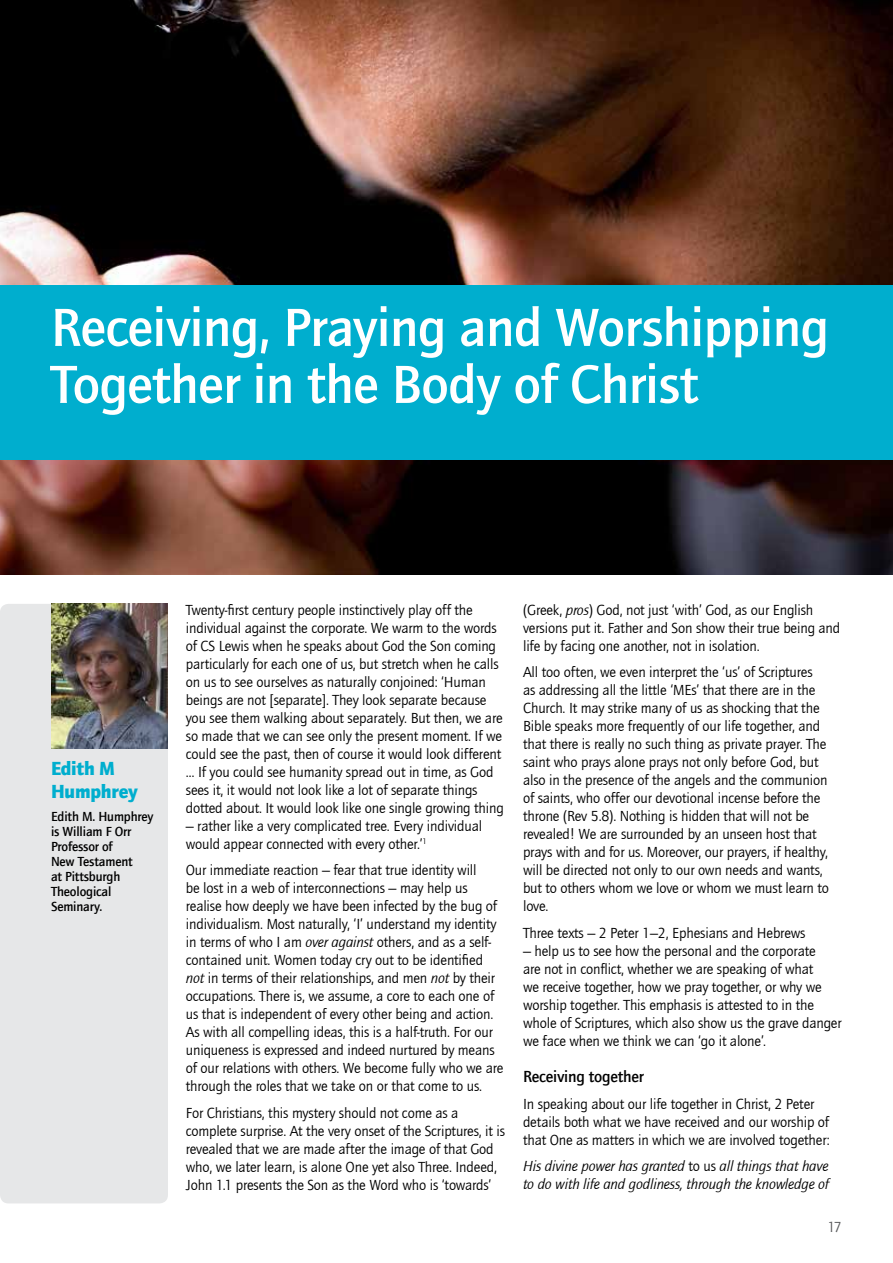
<style>
.page{position:relative;width:893px;height:1263px;background:#fff}
.page>*{position:absolute;margin:0;border:0;box-sizing:border-box;transform-origin:0 0}
.t1{font:500 55.5px/57px "ITC Quay Sans Com";letter-spacing:-.01em;color:#fff}
.t2{font:900 19.5px/22.5px "ITC Quay Sans Com";letter-spacing:-.01em;color:#00aece}
.t3{font:500 16.5px "ITC Quay Sans Com";letter-spacing:-.01em;color:#000}
.t4{font:15px/18px "ITC Quay Sans Com";letter-spacing:-.01em;color:#000}
.t5{font:italic 15px/18px "ITC Quay Sans Com";letter-spacing:-.01em;color:#000}
.t6{font:15px "ITC Quay Sans Com";color:#58595b}
.t7{font:500 13.5px/15px "ITC Quay Sans Com";letter-spacing:-.01em;color:#000}
.s1{font-style:italic}
.s2{font-style:normal}
</style>
<div class="page">
<img style="left:0;top:0;width:893px;height:574px">
<div style="left:0;top:285px;width:893px;height:174px;background:#00aece"></div>
<div style="left:0;top:604px;width:168px;height:599px;background:#e6e7e8;border-radius:9px"></div>
<img style="left:51px;top:604px;width:117px;height:144px">
<h1 class="t1" style="left:51px;top:297px;width:780px">Receiving, Praying and Worshipping<br>Together in the Body of Christ</h1>
<h2 class="t2" style="left:51px;top:757px;width:88px">Edith M<br>Humphrey</h2>
<p class="t7" style="left:51px;top:809px;width:104px">Edith M. Humphrey is William F Orr<br>Professor of<br>New Testament<br>at Pittsburgh<br>Theological<br>Seminary.</p>
<p class="t4" style="left:186px;top:600px;width:319px">Twenty-first century people instinctively play off the individual against the corporate. We warm to the words of CS Lewis when he speaks about God the Son coming particularly for each one of us, but stretch when he calls on us to see ourselves as naturally conjoined: ‘Human beings are not [separate]. They look separate because you see them walking about separately. But then, we are so made that we can see only the present moment. If we could see the past, then of course it would look different … If you could see humanity spread out in time, as God sees it, it would not look like a lot of separate things dotted about. It would look like one single growing thing</p>
<p class="t4" style="left:186px;top:816px;width:298px">– rather like a very complicated tree. Every individual would appear connected with every other.’<sup>1</sup></p>
<p class="t4" style="left:186px;top:861px;width:319px">Our immediate reaction – fear that true identity will<br>be lost in a web of interconnections – may help us realise how deeply we have been infected by the bug of individualism. Most naturally, ‘I’ understand my identity in terms of who I am <span class="s1">over against</span> others, and as a self&shy;contained unit. Women today cry out to be identified <span class="s1">not</span> in terms of their relationships, and men <span class="s1">not</span> by their occupations. There is, we assume, a core to each one of us that is independent of every other being and action.<br>As with all compelling ideas, this is a half-truth. For our uniqueness is expressed and indeed nurtured by means of our relations with others. We become fully who we are through the roles that we take on or that come to us.</p>
<p class="t4" style="left:186px;top:1103px;width:321px">For Christians, this mystery should not come as a complete surprise. At the very onset of the Scriptures, it is revealed that we are made after the image of that God who, we later learn, is alone One yet also Three. Indeed, John 1.1 presents the Son as the Word who is ‘towards’</p>
<p class="t4" style="left:523px;top:600px;width:319px">(Greek, <span class="s1">pros</span>) God, not just ‘with’ God, as our English versions put it. Father and Son show their true being and life by facing one another, not in isolation.</p>
<p class="t4" style="left:523px;top:663px;width:307px">All too often, we even interpret the ‘us’ of Scriptures<br>as addressing all the little ‘MEs’ that there are in the Church. It may strike many of us as shocking that the Bible speaks more frequently of our life together, and that there is really no such thing as private prayer. The saint who prays alone prays not only before God, but also in the presence of the angels and the communion of saints, who offer our devotional incense before the throne (Rev 5.8). Nothing is hidden that will not be revealed! We are surrounded by an unseen host that prays with and for us. Moreover, our prayers, if healthy, will be directed not only to our own needs and wants, but to others whom we love or whom we must learn to love.</p>
<p class="t4" style="left:523px;top:923px;width:284px">Three texts – 2 Peter 1–2, Ephesians and Hebrews</p>
<p class="t4" style="left:523px;top:941px;width:320px">– help us to see how the personal and the corporate<br>are not in conflict, whether we are speaking of what<br>we receive together, how we pray together, or why we worship together. This emphasis is attested to in the whole of Scriptures, which also show us the grave danger we face when we think we can ‘go it alone’.</p>
<p class="t3" style="left:523px;top:1066px;width:122px">Receiving together</p>
<p class="t4" style="left:523px;top:1094px;width:308px">In speaking about our life together in Christ, 2 Peter details both what we have received and our worship of that One as matters in which we are involved together:</p>
<p class="t5" style="left:523px;top:1157px;width:308px">His divine power has granted <span class="s2">to us</span> all things that have to do with life and godliness, through the knowledge of</p>
<p class="t6" style="left:827px;top:1218px;width:16px">17</p>
</div>
